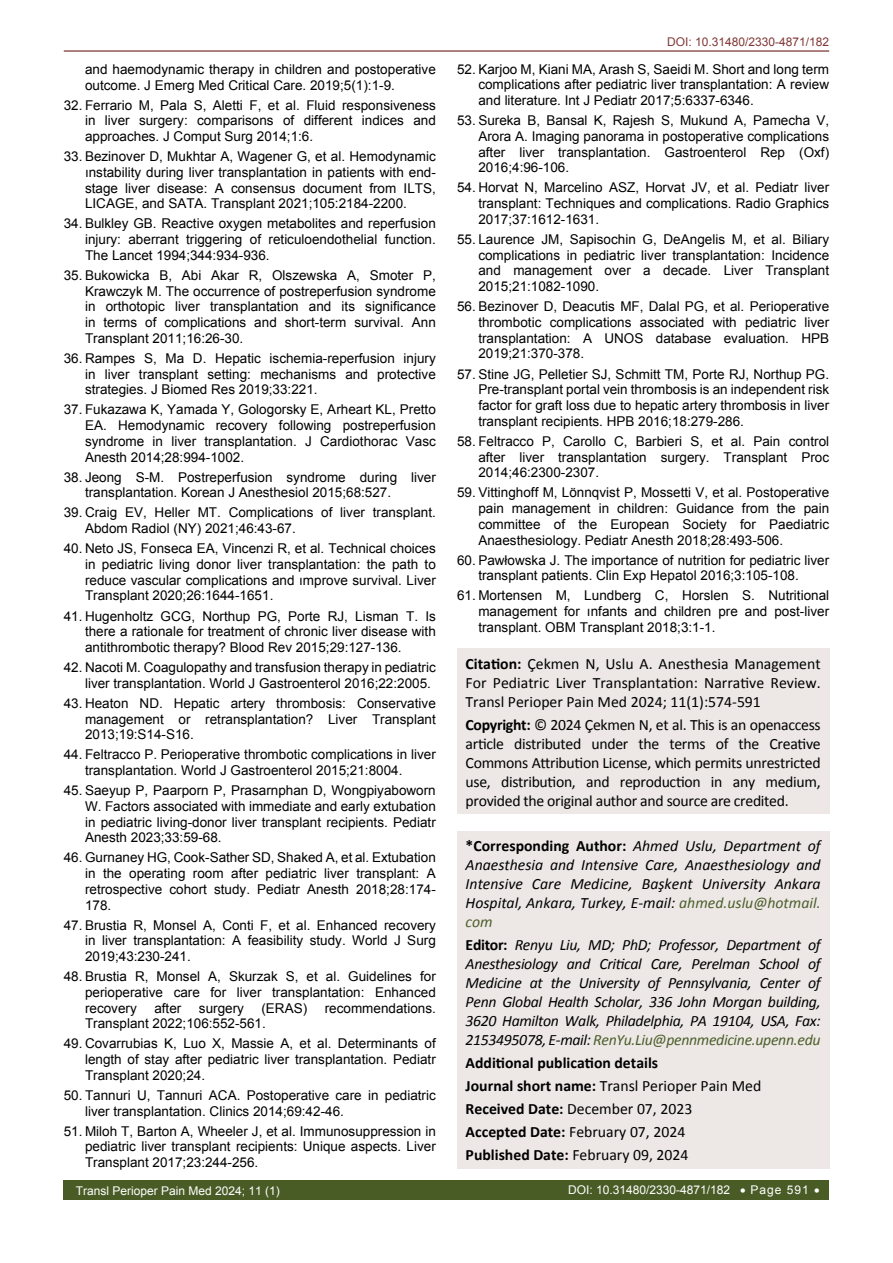
<style>
.page{position:relative;width:893px;height:1263px;background:#fff}
.page>*{position:absolute;margin:0;border:0;box-sizing:border-box;transform-origin:0 0}
.t1{font:italic 15.75px/18.9px "Calibri";letter-spacing:-.01em;color:#000;text-align:justify}
.t2{font:15.75px/18.9px "Calibri";letter-spacing:-.01em;color:#000;text-align:justify}
.t3{font:700 15.75px/23.1px "Calibri";color:#000}
.t4{font:13.5px/15.8px "Arial";color:#000;text-align:justify}
.t5{font:12px "Arial";color:#fff}
.t6{font:12px "Arial";color:#803836}
.s1{font-weight:700}
.s2{font-weight:700;font-style:normal}
.s3{color:#4c5e2a}
.s4{font-weight:400}
</style>
<div class="page">
<hr style="left:64px;top:50px;width:765px;height:2px;background:#803836">
<div style="left:64px;top:1180px;width:765px;height:19px;background:#4a5c26"></div>
<div style="left:457px;top:649px;width:372px;height:165px;background:#ede8e6"></div>
<div style="left:457px;top:831px;width:372px;height:338px;background:#ede8e6"></div>
<p class="t4" style="left:85px;top:61px;width:352px">and haemodynamic therapy in children and postoperative outcome. J Emerg Med Critical Care. 2019;5(1):1-9.</p>
<p class="t4" style="left:85px;top:97px;width:352px;text-indent:-21px">32. Ferrario M, Pala S, Aletti F, et al. Fluid responsiveness in liver surgery: comparisons of different indices and approaches. J Comput Surg 2014;1:6.</p>
<p class="t4" style="left:85px;top:149px;width:352px;text-indent:-21px">33. Bezinover D, Mukhtar A, Wagener G, et al. Hemodynamic ınstability during liver transplantation in patients with end&shy;stage liver disease: A consensus document from ILTS, LICAGE, and SATA. Transplant 2021;105:2184-2200.</p>
<p class="t4" style="left:85px;top:216px;width:352px;text-indent:-21px">34. Bulkley GB. Reactive oxygen metabolites and reperfusion injury: aberrant triggering of reticuloendothelial function.<br>The Lancet 1994;344:934-936.</p>
<p class="t4" style="left:85px;top:267px;width:352px;text-indent:-21px">35. Bukowicka B, Abi Akar R, Olszewska A, Smoter P, Krawczyk M. The occurrence of postreperfusion syndrome in orthotopic liver transplantation and its significance in terms of complications and short-term survival. Ann Transplant 2011;16:26-30.</p>
<p class="t4" style="left:85px;top:350px;width:352px;text-indent:-21px">36. Rampes S, Ma D. Hepatic ischemia-reperfusion injury in liver transplant setting: mechanisms and protective strategies. J Biomed Res 2019;33:221.</p>
<p class="t4" style="left:85px;top:402px;width:352px;text-indent:-21px">37. Fukazawa K, Yamada Y, Gologorsky E, Arheart KL, Pretto EA. Hemodynamic recovery following postreperfusion syndrome in liver transplantation. J Cardiothorac Vasc Anesth 2014;28:994-1002.</p>
<p class="t4" style="left:85px;top:469px;width:352px;text-indent:-21px">38. Jeong S-M. Postreperfusion syndrome during liver transplantation. Korean J Anesthesiol 2015;68:527.</p>
<p class="t4" style="left:85px;top:505px;width:352px;text-indent:-21px">39. Craig EV, Heller MT. Complications of liver transplant.<br>Abdom Radiol (NY) 2021;46:43-67.</p>
<p class="t4" style="left:85px;top:541px;width:352px;text-indent:-21px">40. Neto JS, Fonseca EA, Vincenzi R, et al. Technical choices in pediatric living donor liver transplantation: the path to reduce vascular complications and ımprove survival. Liver Transplant 2020;26:1644-1651.</p>
<p class="t4" style="left:85px;top:608px;width:352px;text-indent:-21px">41. Hugenholtz GCG, Northup PG, Porte RJ, Lisman T. Is there a rationale for treatment of chronic liver disease with antithrombotic therapy? Blood Rev 2015;29:127-136.</p>
<p class="t4" style="left:85px;top:659px;width:352px;text-indent:-21px">42. Nacoti M. Coagulopathy and transfusion therapy in pediatric liver transplantation. World J Gastroenterol 2016;22:2005.</p>
<p class="t4" style="left:85px;top:695px;width:352px;text-indent:-21px">43. Heaton ND. Hepatic artery thrombosis: Conservative management or retransplantation? Liver Transplant 2013;19:S14-S16.</p>
<p class="t4" style="left:85px;top:747px;width:352px;text-indent:-21px">44. Feltracco P. Perioperative thrombotic complications in liver transplantation. World J Gastroenterol 2015;21:8004.</p>
<p class="t4" style="left:85px;top:783px;width:352px;text-indent:-21px">45. Saeyup P, Paarporn P, Prasarnphan D, Wongpiyaboworn W. Factors associated with immediate and early extubation in pediatric living-donor liver transplant recipients. Pediatr Anesth 2023;33:59-68.</p>
<p class="t4" style="left:85px;top:850px;width:352px;text-indent:-21px">46. Gurnaney HG, Cook-Sather SD, Shaked A, et al. Extubation in the operating room after pediatric liver transplant: A retrospective cohort study. Pediatr Anesth 2018;28:174- 178.</p>
<p class="t4" style="left:85px;top:917px;width:352px;text-indent:-21px">47. Brustia R, Monsel A, Conti F, et al. Enhanced recovery in liver transplantation: A feasibility study. World J Surg 2019;43:230-241.</p>
<p class="t4" style="left:85px;top:969px;width:352px;text-indent:-21px">48. Brustia R, Monsel A, Skurzak S, et al. Guidelines for perioperative care for liver transplantation: Enhanced recovery</p>
<p class="t4" style="left:154px;top:1000px;width:29px">after</p>
<p class="t4" style="left:199px;top:1000px;width:47px">surgery</p>
<p class="t4" style="left:261px;top:1000px;width:47px">(ERAS)</p>
<p class="t4" style="left:325px;top:1000px;width:113px">recommendations.</p>
<p class="t4" style="left:85px;top:1016px;width:182px">Transplant 2022;106:552-561.</p>
<p class="t4" style="left:85px;top:1036px;width:352px;text-indent:-21px">49. Covarrubias K, Luo X, Massie A, et al. Determinants of length of stay after pediatric liver transplantation. Pediatr Transplant 2020;24.</p>
<p class="t4" style="left:85px;top:1087px;width:352px;text-indent:-21px">50. Tannuri U, Tannuri ACA. Postoperative care in pediatric liver transplantation. Clinics 2014;69:42-46.</p>
<p class="t4" style="left:85px;top:1123px;width:352px;text-indent:-21px">51. Miloh T, Barton A, Wheeler J, et al. Immunosuppression in pediatric liver transplant recipients: Unique aspects. Liver Transplant 2017;23:244-256.</p>
<p class="t6" style="left:667px;top:34px;width:164px">DOI: 10.31480/2330-4871/182</p>
<p class="t4" style="left:478px;top:61px;width:352px;text-indent:-21px">52. Karjoo M, Kiani MA, Arash S, Saeidi M. Short and long term complications after pediatric liver transplantation: A review and literature. Int J Pediatr 2017;5:6337-6346.</p>
<p class="t4" style="left:478px;top:113px;width:352px;text-indent:-21px">53. Sureka B, Bansal K, Rajesh S, Mukund A, Pamecha V, Arora A. Imaging panorama in postoperative complications after liver transplantation. Gastroenterol Rep (Oxf)<br>2016;4:96-106.</p>
<p class="t4" style="left:478px;top:180px;width:352px;text-indent:-21px">54. Horvat N, Marcelino ASZ, Horvat JV, et al. Pediatr liver transplant: Techniques and complications. Radio Graphics 2017;37:1612-1631.</p>
<p class="t4" style="left:478px;top:231px;width:352px;text-indent:-21px">55. Laurence JM, Sapisochin G, DeAngelis M, et al. Biliary complications in pediatric liver transplantation: Incidence and management over a decade. Liver Transplant 2015;21:1082-1090.</p>
<p class="t4" style="left:478px;top:299px;width:352px;text-indent:-21px">56. Bezinover D, Deacutis MF, Dalal PG, et al. Perioperative thrombotic complications associated with pediatric liver transplantation: A UNOS database evaluation. HPB 2019;21:370-378.</p>
<p class="t4" style="left:478px;top:366px;width:352px;text-indent:-21px">57. Stine JG, Pelletier SJ, Schmitt TM, Porte RJ, Northup PG.<br>Pre-transplant portal vein thrombosis is an independent risk factor for graft loss due to hepatic artery thrombosis in liver transplant recipients. HPB 2016;18:279-286.</p>
<p class="t4" style="left:478px;top:433px;width:352px;text-indent:-21px">58. Feltracco P, Carollo C, Barbieri S, et al. Pain control after liver transplantation surgery. Transplant Proc 2014;46:2300-2307.</p>
<p class="t4" style="left:478px;top:485px;width:352px;text-indent:-21px">59. Vittinghoff M, Lönnqvist P, Mossetti V, et al. Postoperative pain management in children: Guidance from the pain committee of the European Society for Paediatric Anaesthesiology. Pediatr Anesth 2018;28:493-506.</p>
<p class="t4" style="left:478px;top:552px;width:352px;text-indent:-21px">60. Pawłowska J. The importance of nutrition for pediatric liver transplant patients. Clin Exp Hepatol 2016;3:105-108.</p>
<p class="t4" style="left:478px;top:588px;width:352px;text-indent:-21px">61. Mortensen M, Lundberg C, Horslen S. Nutritional management for ınfants and children pre and post-liver transplant. OBM Transplant 2018;3:1-1.</p>
<p class="t2" style="left:466px;top:654px;width:357px"><span class="s1">Citation:</span> Çekmen N, Uslu A. Anesthesia Management For Pediatric Liver Transplantation: Narrative Review.<br>Transl Perioper Pain Med 2024; 11(1):574-591</p>
<p class="t2" style="left:466px;top:715px;width:357px"><span class="s1">Copyright:</span> © 2024 Çekmen N, et al. This is an openaccess article distributed under the terms of the Creative Commons Attribution License, which permits unrestricted use, distribution, and reproduction in any medium, provided the original author and source are credited.</p>
<p class="t1" style="left:466px;top:836px;width:357px"><span class="s2">*Corresponding Author:</span> Ahmed Uslu, Department of Anaesthesia and Intensive Care, Anaesthesiology and Intensive Care Medicine, Başkent University Ankara Hospital, Ankara, Turkey, E-mail: <span class="s3">ahmed.uslu@hotmail. com</span></p>
<p class="t1" style="left:466px;top:935px;width:357px"><span class="s2">Editor:</span> Renyu Liu, MD; PhD; Professor, Department of Anesthesiology and Critical Care, Perelman School of Medicine at the University of Pennsylvania, Center of Penn Global Health Scholar, 336 John Morgan building, 3620 Hamilton Walk, Philadelphia, PA 19104, USA, Fax:<br>2153495078, E-mail: <span class="s3">RenYu.Liu@pennmedicine.upenn.edu</span></p>
<p class="t3" style="left:466px;top:1051px;width:297px">Additional publication details<br>Journal short name: <span class="s4">Transl Perioper Pain Med </span>Received Date: <span class="s4">December 07, 2023<br></span>Accepted Date: <span class="s4">February 07, 2024<br></span>Published Date: <span class="s4">February 09, 2024</span></p>
<p class="t5" style="left:76px;top:1183px;width:206px">Transl Perioper Pain Med 2024; 11 (1)</p>
<p class="t5" style="left:568px;top:1182px;width:253px">DOI: 10.31480/2330-4871/182 • Page 591 •</p>
</div>
